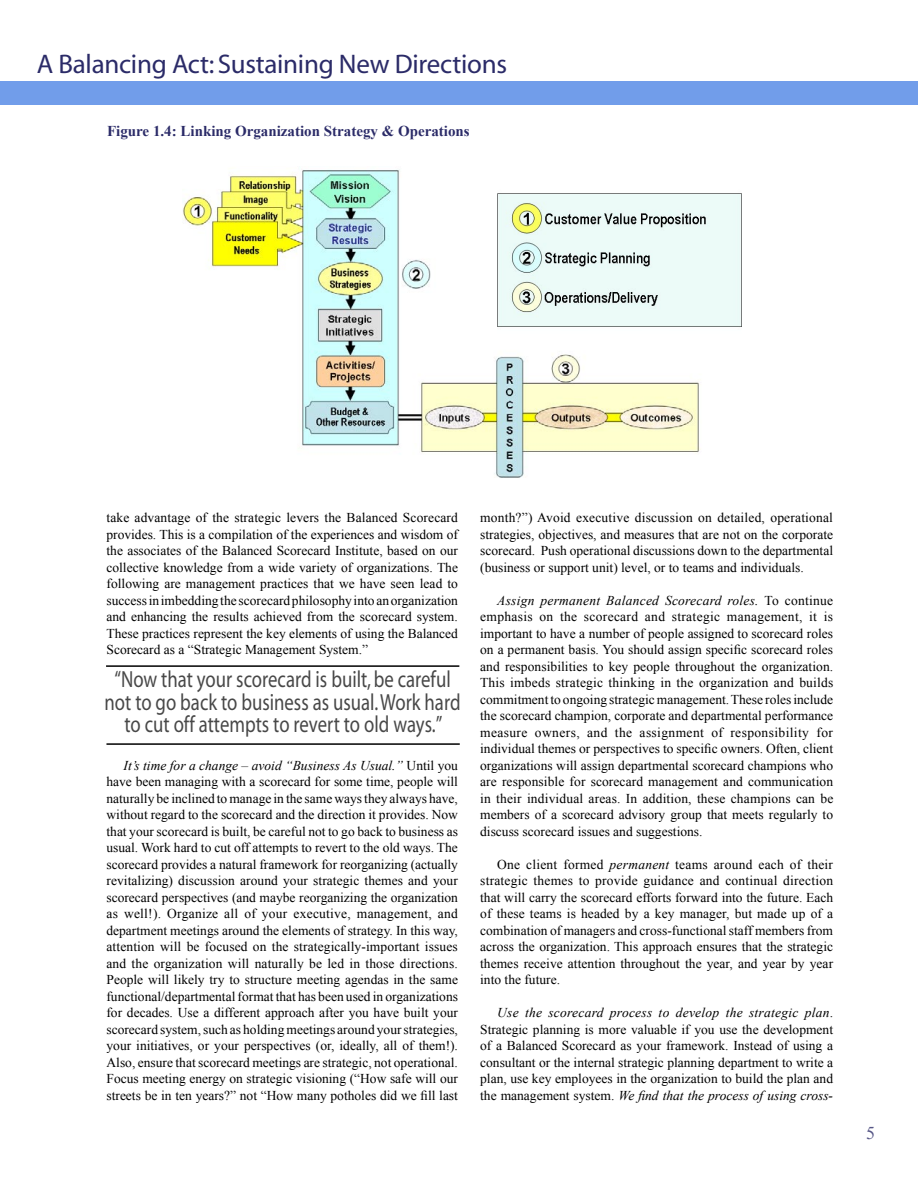
<style>
.page{position:relative;width:918px;height:1188px;background:#fff}
.page>*{position:absolute;margin:0;border:0;box-sizing:border-box;transform-origin:0 0}
.t1{font:27px "Myriad";letter-spacing:-.01em;color:#2b2b68}
.t2{font:23.4px/22.5px "Myriad";color:#484848;text-align:center;scale:.8 1}
.t3{font:18px "Times New Roman";color:#555586}
.t4{font:700 15px "Times New Roman";color:#2b2b68}
.t5{font:13.5px/16.5px "Times New Roman";color:#000;text-align:justify}
.s1{font-style:italic}
</style>
<div class="page">
<div style="left:0;top:81px;width:918px;height:24px;background:#719dea"></div>
<hr style="left:106px;top:665px;width:353px;height:2px;background:#000">
<hr style="left:106px;top:743px;width:354px;height:2px;background:#000">
<img style="left:183px;top:169px;width:517px;height:309px">
<img style="left:483px;top:169px;width:259px;height:177px">
<p class="t1" style="left:37px;top:50px;width:472px">A Balancing Act: Sustaining New Directions</p>
<p class="t4" style="left:107px;top:121px;width:364px">Figure 1.4: Linking Organization Strategy &amp; Operations</p>
<p class="t5" style="left:106px;top:509px;width:353px">take advantage of the strategic levers the Balanced Scorecard provides. This is a compilation of the experiences and wisdom of the associates of the Balanced Scorecard Institute, based on our collective knowledge from a wide variety of organizations. The following are management practices that we have seen lead to success in imbedding the scorecard philosophy into an organization and enhancing the results achieved from the scorecard system.<br>These practices represent the key elements of using the Balanced Scorecard as a “Strategic Management System.”</p>
<p class="t2" style="left:105px;top:669px;width:447px">“Now that your scorecard is built, be careful not to go back to business as usual. Work hard to cut off attempts to revert to old ways.”</p>
<p class="t5" style="left:106px;top:757px;width:353px;text-indent:17px"><span class="s1">It’s time for a change – avoid “Business As Usual.”</span> Until you have been managing with a scorecard for some time, people will naturally be inclined to manage in the same ways they always have, without regard to the scorecard and the direction it provides. Now that your scorecard is built, be careful not to go back to business as usual. Work hard to cut off attempts to revert to the old ways. The scorecard provides a natural framework for reorganizing (actually revitalizing) discussion around your strategic themes and your scorecard perspectives (and maybe reorganizing the organization as well!). Organize all of your executive, management, and department meetings around the elements of strategy. In this way, attention will be focused on the strategically-important issues and the organization will naturally be led in those directions.<br>People will likely try to structure meeting agendas in the same functional/departmental format that has been used in organizations for decades. Use a different approach after you have built your scorecard system, such as holding meetings around your strategies, your initiatives, or your perspectives (or, ideally, all of them!).<br>Also, ensure that scorecard meetings are strategic, not operational.<br>Focus meeting energy on strategic visioning (“How safe will our streets be in ten years?” not “How many potholes did we fill last</p>
<p class="t5" style="left:480px;top:509px;width:354px">month?”) Avoid executive discussion on detailed, operational strategies, objectives, and measures that are not on the corporate scorecard. Push operational discussions down to the departmental (business or support unit) level, or to teams and individuals.</p>
<p class="t5" style="left:480px;top:592px;width:355px;text-indent:17px"><span class="s1">Assign permanent Balanced Scorecard roles.</span> To continue emphasis on the scorecard and strategic management, it is important to have a number of people assigned to scorecard roles on a permanent basis. You should assign specific scorecard roles and responsibilities to key people throughout the organization.<br>This imbeds strategic thinking in the organization and builds commitment to ongoing strategic management. These roles include the scorecard champion, corporate and departmental performance measure owners, and the assignment of responsibility for individual themes or perspectives to specific owners. Often, client organizations will assign departmental scorecard champions who are responsible for scorecard management and communication in their individual areas. In addition, these champions can be members of a scorecard advisory group that meets regularly to discuss scorecard issues and suggestions.</p>
<p class="t5" style="left:480px;top:856px;width:354px;text-indent:17px">One client formed <span class="s1">permanent</span> teams around each of their strategic themes to provide guidance and continual direction that will carry the scorecard efforts forward into the future. Each of these teams is headed by a key manager, but made up of a combination of managers and cross-functional staff members from across the organization. This approach ensures that the strategic themes receive attention throughout the year, and year by year into the future.</p>
<p class="t5" style="left:480px;top:1004px;width:354px;text-indent:17px"><span class="s1">Use the scorecard process to develop the strategic plan</span>.<br>Strategic planning is more valuable if you use the development of a Balanced Scorecard as your framework. Instead of using a consultant or the internal strategic planning department to write a plan, use key employees in the organization to build the plan and the management system. <span class="s1">We find that the process of using cross-</span></p>
<p class="t3" style="left:866px;top:1121px;width:10px">5</p>
</div>
